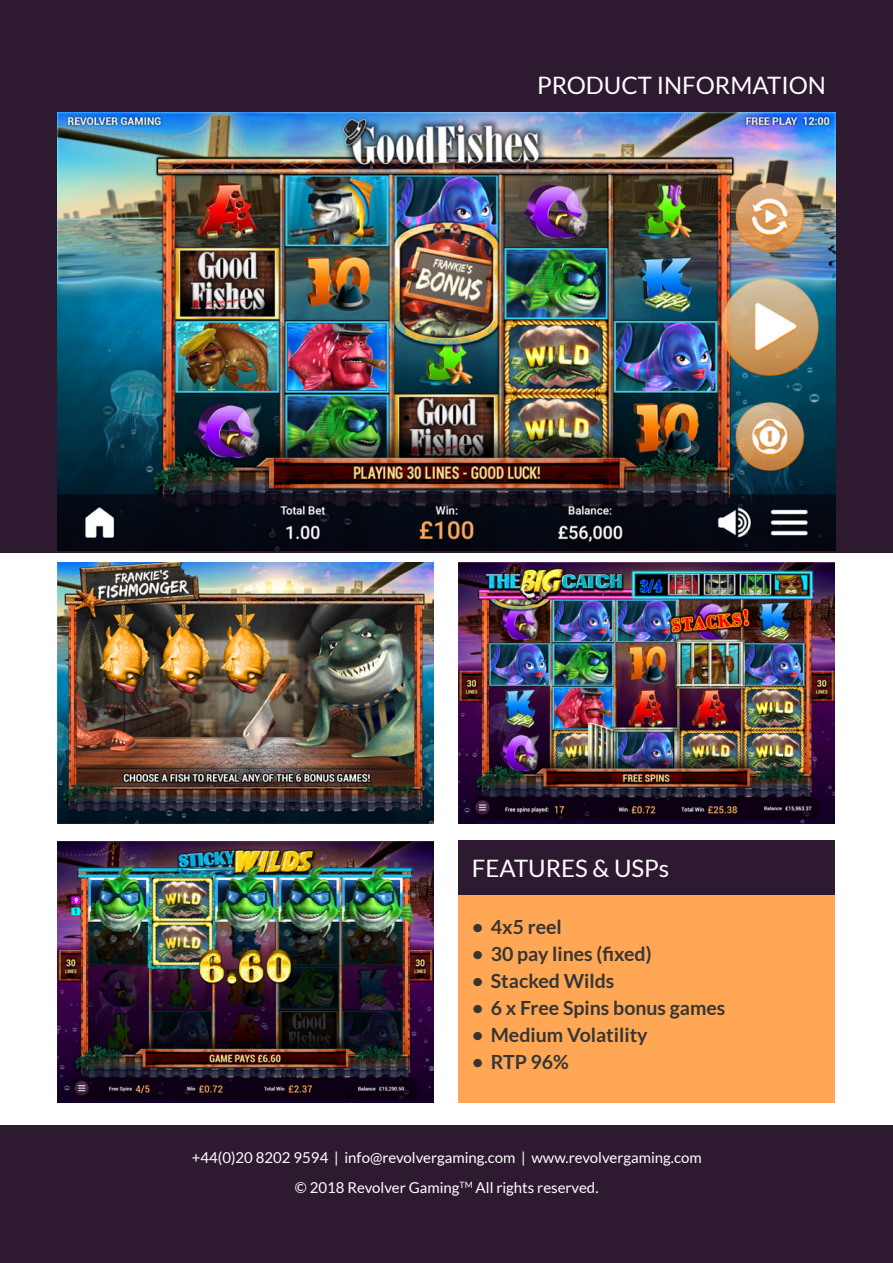
<style>
.page{position:relative;width:893px;height:1263px;background:#fff}
.page>*{position:absolute;margin:0;border:0;box-sizing:border-box;transform-origin:0 0}
.t1{font:24px "Lato";color:#fff}
.t2{font:700 19.5px "Lato";color:#353534}
.t3{font:15px "Lato";color:#fff}
</style>
<div class="page">
<div style="left:0;top:1125px;width:893px;height:138px;background:#2d1a30"></div>
<div style="left:0;top:0;width:893px;height:552px;background:#2d1a30"></div>
<div style="left:458px;top:894px;width:377px;height:209px;background:#ffa755"></div>
<div style="left:458px;top:840px;width:377px;height:54px;background:#2d1a30"></div>
<img style="left:58px;top:113px;width:777px;height:437px">
<img style="left:58px;top:563px;width:376px;height:261px">
<img style="left:458px;top:563px;width:376px;height:261px">
<img style="left:58px;top:842px;width:376px;height:261px">
<p class="t1" style="left:537px;top:72px;width:290px">PRODUCT INFORMATION</p>
<p class="t1" style="left:472px;top:855px;width:199px">FEATURES &amp; USPs</p>
<p class="t2" style="left:472px;top:916px;width:91px">• 4x5 reel</p>
<p class="t2" style="left:472px;top:943px;width:181px">• 30 pay lines (fixed)</p>
<p class="t2" style="left:472px;top:970px;width:144px">• Stacked Wilds</p>
<p class="t2" style="left:472px;top:997px;width:255px">• 6 x Free Spins bonus games</p>
<p class="t2" style="left:472px;top:1024px;width:177px">• Medium Volatility</p>
<p class="t2" style="left:472px;top:1051px;width:98px">• RTP 96%</p>
<p class="t3" style="left:192px;top:1149px;width:511px">+44(0)20 8202 9594 | info@revolvergaming.com | www.revolvergaming.com</p>
<p class="t3" style="left:295px;top:1179px;width:305px">© 2018 Revolver Gaming<sup>TM</sup> All rights reserved.</p>
</div>
